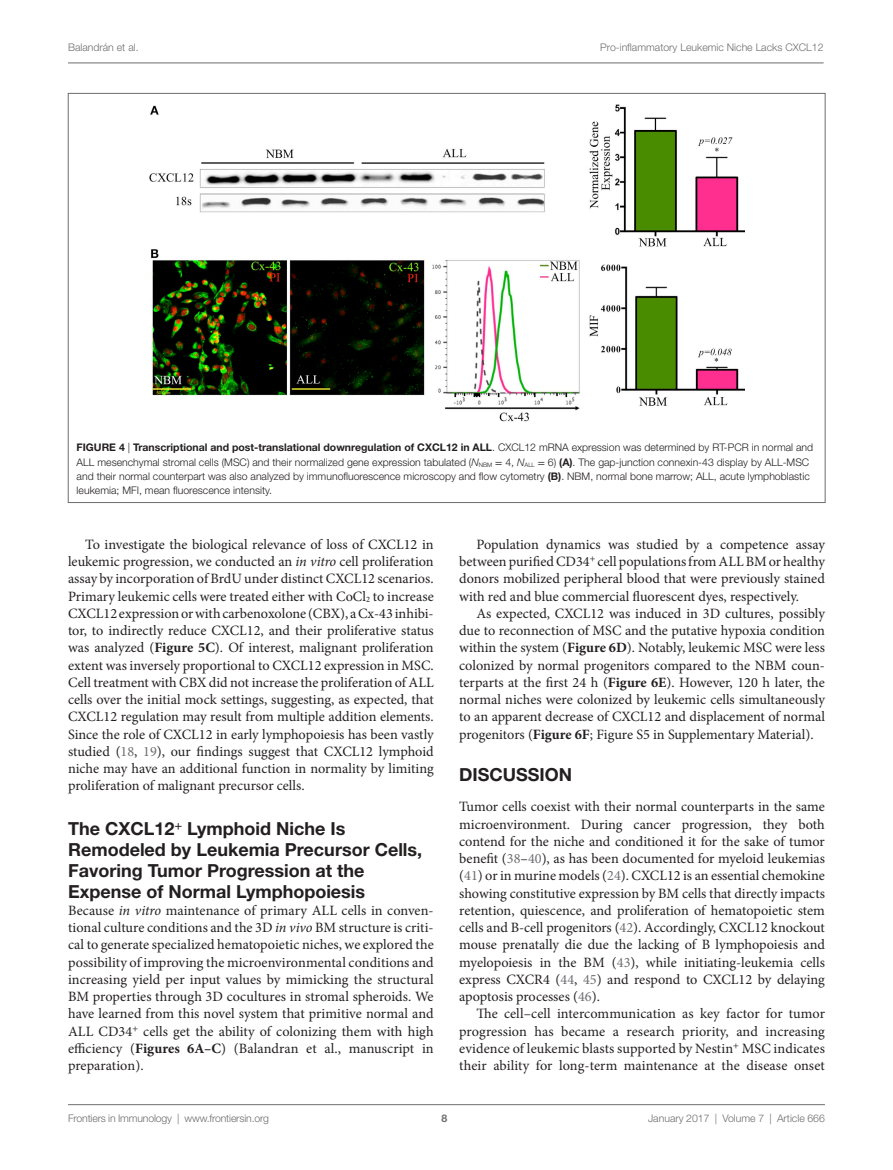
<style>
.page{position:relative;width:893px;height:1170px;background:#fff}
.page>*{position:absolute;margin:0;border:0;box-sizing:border-box;transform-origin:0 0}
.t1{font:700 18px/21px "Helvetica Neue LT Std";color:#231f20}
.t2{font:14.25px/17.2px "Minion Pro";color:#231f20;text-align:justify}
.t3{font:300 10.5px/14.2px "Helvetica Neue LT Std";color:#231f20}
.t4{font:300 10.5px "Helvetica Neue LT Std";color:#6c6d70}
.t5{font:700 10.5px "Helvetica Neue LT Std";color:#231f20}
.t6{font:700 10.5px "Helvetica Neue LT Std";color:#6c6d70}
.s1{font-weight:300}
.s2{font-style:italic}
.s3{font-family:"STIX General";font-weight:400}
.s4{font-weight:700}
.s5{color:#6c6d70}
</style>
<div class="page">
<img style="left:149px;top:105px;width:595px;height:316px">
<hr style="left:68px;top:63px;width:756px;height:1px;background:#6c6d70">
<hr style="left:68px;top:1104px;width:757px;height:1px;background:#6c6d70">
<p class="t4" style="left:68px;top:41px;width:72px">Balandrán et al.</p>
<p class="t4" style="left:600px;top:41px;width:225px">Pro-inflammatory Leukemic Niche Lacks CXCL12</p>
<p class="t5" style="left:77px;top:441px;width:404px">FIG URE 4 <span class="s1">|</span> Transcriptional and post-translational downregulation of CXCL12 in ALL</p>
<p class="t3" style="left:77px;top:440px;width:738px;text-indent:415px">. CXCL12 mRNA expression was determined by RT-PCR in normal and ALL mesenchymal stromal cells (MSC) and their normalized gene expression tabulated (<span class="s2">N</span><sub>NBM</sub> <span class="s3">=</span> 4, <span class="s2">N</span><sub>ALL</sub> <span class="s3">=</span> 6) <span class="s4">(A)</span>. The gap-junction connexin-43 display by ALL-MSC and their normal counterpart was also analyzed by immunofluorescence microscopy and flow cytometry <span class="s4">(B)</span>. NBM, normal bone marrow; ALL, acute lymphoblastic leukemia; MFI, mean fluorescence intensity.</p>
<p class="t2" style="left:68px;top:535px;width:367px;text-indent:17px">To investigate the biological relevance of loss of CXCL12 in leukemic progression, we conducted an <span class="s2">in vitro</span> cell proliferation assay by incorporation of BrdU under distinct CXCL12 scenarios.<br>Primary leukemic cells were treated either with CoCl<sub>2</sub> to increase CXCL12 expression or with carbenoxolone (CBX), a Cx-43 inhibi&shy;tor, to indirectly reduce CXCL12, and their proliferative status was analyzed (<span class="s4">Figure 5C</span>). Of interest, malignant proliferation extent was inversely proportional to CXCL12 expression in MSC.<br>Cell treatment with CBX did not increase the proliferation of ALL cells over the initial mock settings, suggesting, as expected, that CXCL12 regulation may result from multiple addition elements.<br>Since the role of CXCL12 in early lymphopoiesis has been vastly studied (<span class="s5">18</span>, <span class="s5">19</span>), our findings suggest that CXCL12 lymphoid niche may have an additional function in normality by limiting proliferation of malignant precursor cells.</p>
<p class="t1" style="left:68px;top:817px;width:356px">The CXCL12<sup>+</sup> Lymphoid Niche Is Remodeled by Leukemia Precursor Cells, Favoring Tumor Progression at the Expense of Normal Lymphopoiesis</p>
<p class="t2" style="left:68px;top:901px;width:367px">Because <span class="s2">in vitro</span> maintenance of primary ALL cells in conven&shy;tional culture conditions and the 3D <span class="s2">in vivo</span> BM structure is criti&shy;cal to generate specialized hematopoietic niches, we explored the possibility of improving the microenvironmental conditions and increasing yield per input values by mimicking the structural BM properties through 3D cocultures in stromal spheroids. We have learned from this novel system that primitive normal and ALL CD34<sup>+</sup> cells get the ability of colonizing them with high efficiency (<span class="s4">Figures 6A–C</span>) (Balandran et al., manuscript in preparation).</p>
<p class="t2" style="left:459px;top:535px;width:367px;text-indent:17px">Population dynamics was studied by a competence assay between purified CD34<sup>+</sup> cell populations from ALL BM or healthy donors mobilized peripheral blood that were previously stained with red and blue commercial fluorescent dyes, respectively.</p>
<p class="t2" style="left:459px;top:604px;width:367px;text-indent:17px">As expected, CXCL12 was induced in 3D cultures, possibly due to reconnection of MSC and the putative hypoxia condition within the system (<span class="s4">Figure 6D</span>). Notably, leukemic MSC were less colonized by normal progenitors compared to the NBM coun&shy;terparts at the first 24 h (<span class="s4">Figure 6E</span>). However, 120 h later, the normal niches were colonized by leukemic cells simultaneously to an apparent decrease of CXCL12 and displacement of normal progenitors (<span class="s4">Figure 6F</span>; Figure S5 in Supplementary Material).</p>
<p class="t1" style="left:459px;top:763px;width:112px">DISCUSSION</p>
<p class="t2" style="left:459px;top:798px;width:367px">Tumor cells coexist with their normal counterparts in the same microenvironment. During cancer progression, they both contend for the niche and conditioned it for the sake of tumor benefit (<span class="s5">38</span>–<span class="s5">40</span>), as has been documented for myeloid leukemias (<span class="s5">41</span>) or in murine models (<span class="s5">24</span>). CXCL12 is an essential chemokine showing constitutive expression by BM cells that directly impacts retention, quiescence, and proliferation of hematopoietic stem cells and B-cell progenitors (<span class="s5">42</span>). Accordingly, CXCL12 knockout mouse prenatally die due the lacking of B lymphopoiesis and myelopoiesis in the BM (<span class="s5">43</span>), while initiating-leukemia cells express CXCR4 (<span class="s5">44</span>, <span class="s5">45</span>) and respond to CXCL12 by delaying apoptosis processes (<span class="s5">46</span>).</p>
<p class="t2" style="left:459px;top:1005px;width:367px;text-indent:17px">The cell–cell intercommunication as key factor for tumor progression has became a research priority, and increasing evidence of leukemic blasts supported by Nestin<sup>+</sup> MSC indicates their ability for long-term maintenance at the disease onset</p>
<p class="t4" style="left:68px;top:1111px;width:203px">Frontiers in Immunology | www.frontiersin.org</p>
<p class="t4" style="left:648px;top:1111px;width:178px">January 2017 | Volume 7 | Article 666</p>
<p class="t6" style="left:441px;top:1111px;width:7px">8</p>
</div>
